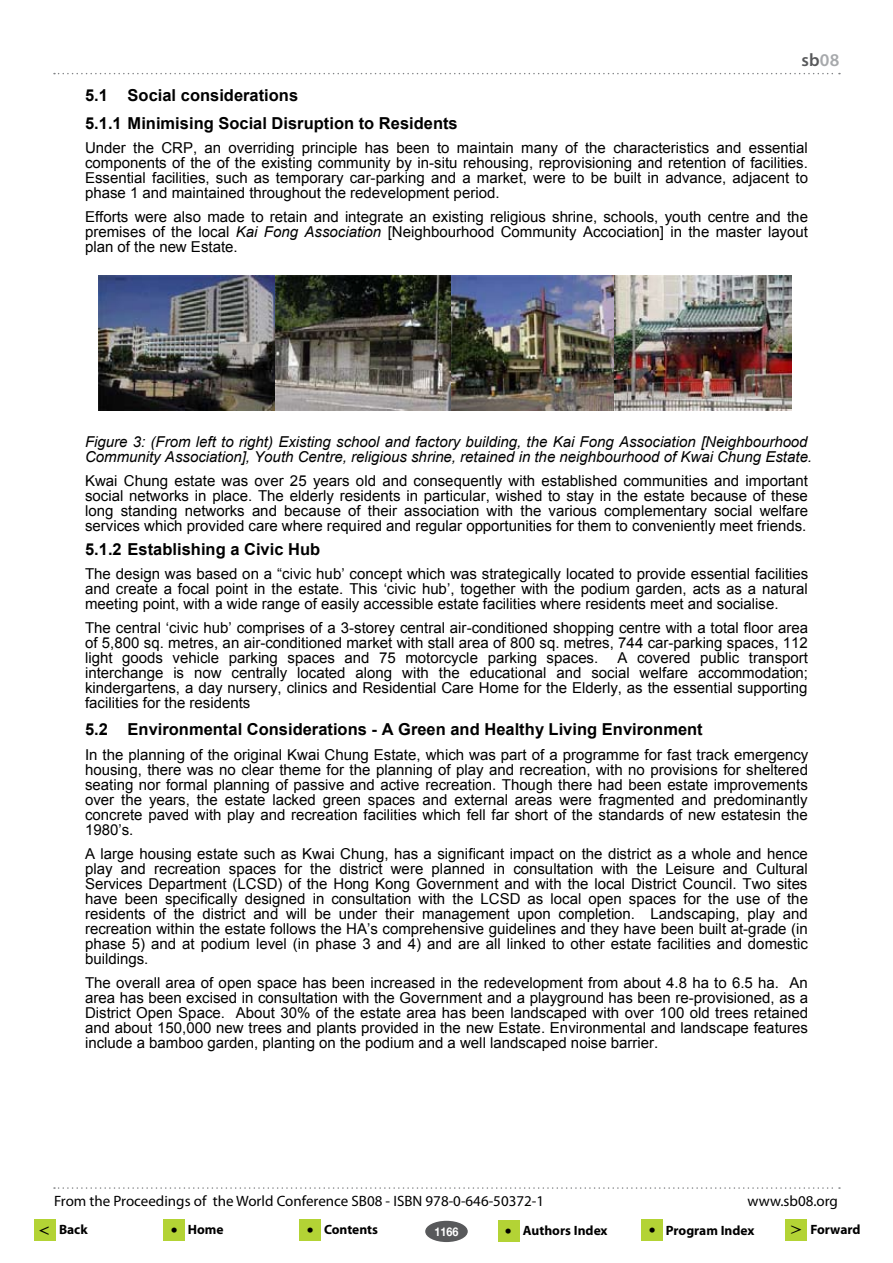
<style>
.page{position:relative;width:893px;height:1263px;background:#fff}
.page>*{position:absolute;margin:0;border:0;box-sizing:border-box;transform-origin:0 0}
.t1{font:600 18px "Myriad Pro";color:#58595b}
.t2{font:700 16.5px/28px "Arial";color:#000}
.t3{font:15px/15px "Arial";color:#000;text-align:justify}
.t4{font:italic 15px/15px "Arial";color:#000}
.t5{font:15px "Myriad Pro";color:#000}
.t6{font:700 13.5px "Myriad Pro";color:#000}
.t7{font:700 12px "Helvetica Neue";color:#fff;scale:.9 1}
.s1{color:#a7a9ac}
.s2{font-style:italic}
.s3{font-family:"Times";font-weight:400;font-size:18px}
</style>
<div class="page">
<svg style="left:54px;top:73px;width:786px;height:1px"></svg>
<svg style="left:54px;top:1187px;width:786px;height:2px"></svg>
<div style="left:425px;top:1221px;width:43px;height:21px;background:#58595b;border-radius:50%"></div>
<div style="left:34px;top:1219px;width:21px;height:21px;background:#b3d335"></div>
<div style="left:785px;top:1219px;width:22px;height:22px;background:#b3d335"></div>
<div style="left:163px;top:1220px;width:21px;height:21px;background:#b3d335"></div>
<div style="left:498px;top:1221px;width:21px;height:21px;background:#b3d335"></div>
<div style="left:642px;top:1220px;width:21px;height:21px;background:#b3d335"></div>
<div style="left:299px;top:1220px;width:22px;height:21px;background:#b3d335"></div>
<img style="left:99px;top:275px;width:176px;height:136px">
<img style="left:275px;top:275px;width:340px;height:136px">
<img style="left:615px;top:275px;width:176px;height:136px">
<p class="t1" style="left:801px;top:48px;width:39px">sb<span class="s1">08</span></p>
<p class="t2" style="left:85px;top:81px;width:374px">5.1 Social considerations<br>5.1.1 Minimising Social Disruption to Residents</p>
<p class="t3" style="left:85px;top:140px;width:724px">Under the CRP, an overriding principle has been to maintain many of the characteristics and essential components of the of the existing community by in-situ rehousing, reprovisioning and retention of facilities.<br>Essential facilities, such as temporary car-parking and a market, were to be built in advance, adjacent to phase 1 and maintained throughout the redevelopment period.</p>
<p class="t3" style="left:85px;top:209px;width:724px">Efforts were also made to retain and integrate an existing religious shrine, schools, youth centre and the premises of the local <span class="s2">Kai Fong Association</span> [Neighbourhood Community Accociation] in the master layout plan of the new Estate.</p>
<p class="t4" style="left:85px;top:434px;width:729px">Figure 3: (From left to right) Existing school and factory building, the Kai Fong Association [Neighbourhood<br>Community Association], Youth Centre, religious shrine, retained in the neighbourhood of Kwai Chung Estate.</p>
<p class="t3" style="left:85px;top:473px;width:724px">Kwai Chung estate was over 25 years old and consequently with established communities and important social networks in place. The elderly residents in particular, wished to stay in the estate because of these long standing networks and because of their association with the various complementary social welfare services which provided care where required and regular opportunities for them to conveniently meet friends.</p>
<p class="t2" style="left:85px;top:536px;width:237px">5.1.2 Establishing a Civic Hub</p>
<p class="t3" style="left:85px;top:566px;width:725px">The design was based on a “civic hub’ concept which was strategically located to provide essential facilities and create a focal point in the estate. This ‘civic hub’, together with the podium garden, acts as a natural meeting point, with a wide range of easily accessible estate facilities where residents meet and socialise.</p>
<p class="t3" style="left:85px;top:620px;width:724px">The central ‘civic hub’ comprises of a 3-storey central air-conditioned shopping centre with a total floor area of 5,800 sq. metres, an air-conditioned market with stall area of 800 sq. metres, 744 car-parking spaces, 112 light goods vehicle parking spaces and 75 motorcycle parking spaces.</p>
<p class="t3" style="left:85px;top:650px;width:724px;text-indent:532px">A covered public transport interchange is now centrally located along with the educational and social welfare accommodation; kindergartens, a day nursery, clinics and Residential Care Home for the Elderly, as the essential supporting facilities for the residents</p>
<p class="t2" style="left:85px;top:716px;width:619px">5.2 Environmental Considerations - A Green and Healthy Living Environment</p>
<p class="t3" style="left:85px;top:747px;width:725px">In the planning of the original Kwai Chung Estate, which was part of a programme for fast track emergency housing, there was no clear theme for the planning of play and recreation, with no provisions for sheltered seating nor formal planning of passive and active recreation. Though there had been estate improvements over the years, the estate lacked green spaces and external areas were fragmented and predominantly concrete paved with play and recreation facilities which fell far short of the standards of new estatesin the 1980’s.</p>
<p class="t3" style="left:85px;top:846px;width:724px">A large housing estate such as Kwai Chung, has a significant impact on the district as a whole and hence play and recreation spaces for the district were planned in consultation with the Leisure and Cultural Services Department (LCSD) of the Hong Kong Government and with the local District Council. Two sites have been specifically designed in consultation with the LCSD as local open spaces for the use of the residents of the district and will be under their management upon completion. Landscaping, play and recreation within the estate follows the HA’s comprehensive guidelines and they have been built at-grade (in phase 5) and at podium level (in phase 3 and 4) and are all linked to other estate facilities and domestic buildings.</p>
<p class="t3" style="left:85px;top:975px;width:725px">The overall area of open space has been increased in the redevelopment from about 4.8 ha to 6.5 ha. An area has been excised in consultation with the Government and a playground has been re-provisioned, as a District Open Space. About 30% of the estate area has been landscaped with over 100 old trees retained and about 150,000 new trees and plants provided in the new Estate. Environmental and landscape features include a bamboo garden, planting on the podium and a well landscaped noise barrier.</p>
<p class="t5" style="left:54px;top:1192px;width:492px">From the Proceedings of the World Conference SB08 - ISBN 978-0-646-50372-1</p>
<p class="t5" style="left:748px;top:1192px;width:92px">www.sb08.org</p>
<p class="t6" style="left:39px;top:1221px;width:50px"><span class="s3">&lt;</span> Back</p>
<p class="t6" style="left:171px;top:1220px;width:54px"><span class="s3">•</span> Home</p>
<p class="t6" style="left:307px;top:1220px;width:73px"><span class="s3">•</span> Contents</p>
<p class="t7" style="left:434px;top:1224px;width:28px">1166</p>
<p class="t6" style="left:505px;top:1222px;width:104px"><span class="s3">•</span> Authors Index</p>
<p class="t6" style="left:649px;top:1221px;width:107px"><span class="s3">•</span> Program Index</p>
<p class="t6" style="left:791px;top:1221px;width:71px"><span class="s3">&gt;</span> Forward</p>
</div>
